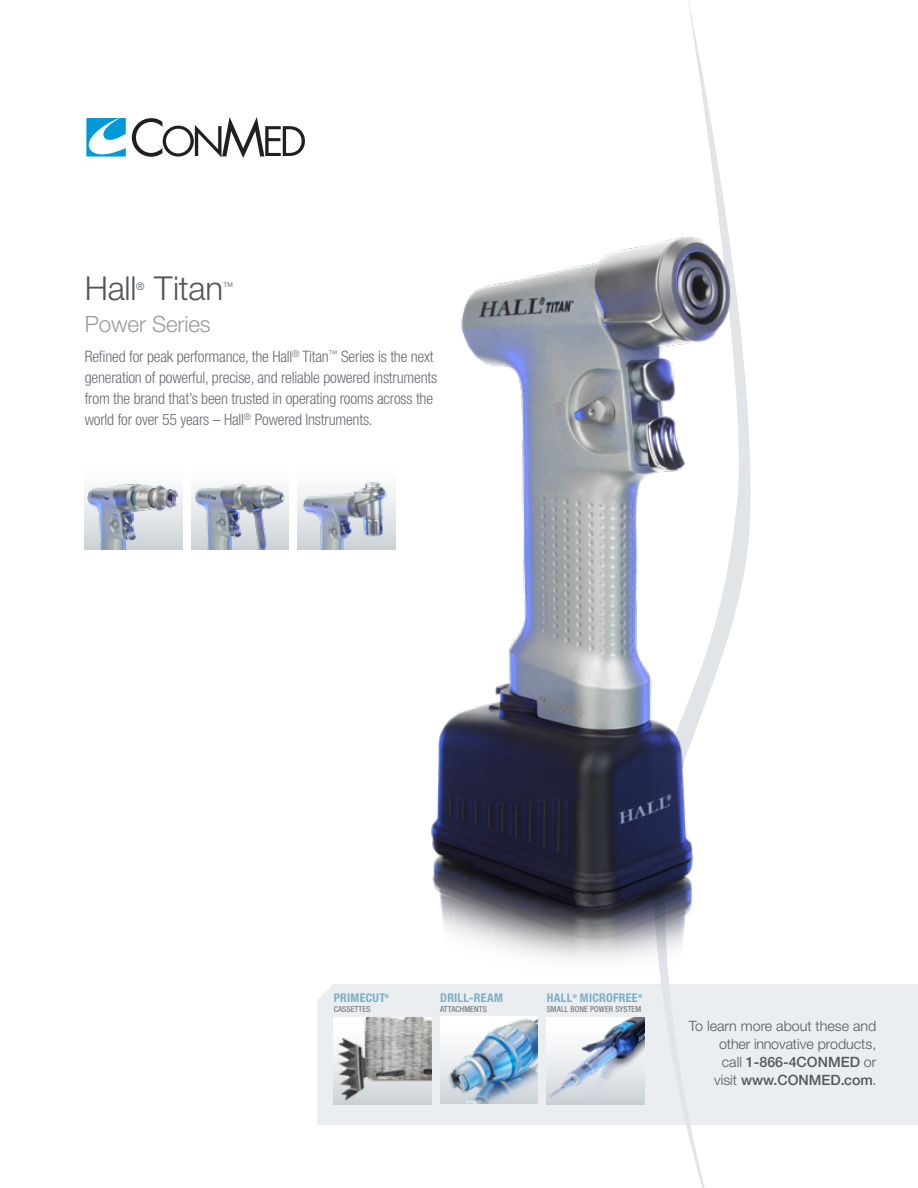
<style>
.page{position:relative;width:918px;height:1188px;background:#fff}
.page>*{position:absolute;margin:0;border:0;box-sizing:border-box;transform-origin:0 0}
.t1{font:300 33px "Helvetica Neue LT Std";letter-spacing:-.01em;color:#52575b}
.t2{font:300 22.5px "Helvetica Neue LT Std";letter-spacing:-.01em;color:#979da1}
.t3{font:300 condensed 15.75px/21px "Helvetica Neue LT Std";letter-spacing:-.01em;color:#676c71}
.t4{font:300 14.25px/18px "Helvetica Neue LT Std";color:#53585c;text-align:right}
.t5{font:700 condensed 12px "Helvetica Neue LT Std";letter-spacing:.025em;color:#7aaecb}
.t6{font:300 10.5px "Helvetica Neue LT Std";color:#52575b}
.t7{font:condensed 8.25px "Helvetica Neue LT Std";letter-spacing:.01em;color:#686d72}
.t8{font:700 condensed 5.25px "Helvetica Neue LT Std";color:#7aaecb}
.s1{font-weight:500}
</style>
<div class="page">
<div style="left:317px;top:984px;width:601px;height:141px;background:#ebeef0"></div>
<div style="left:334px;top:1017px;width:97px;height:87px;background:#cbd2d6"></div>
<img style="left:334px;top:1017px;width:97px;height:84px">
<div style="left:547px;top:1017px;width:97px;height:87px;background:linear-gradient(to bottom,#fff,#cfd5d9)"></div>
<img style="left:551px;top:1017px;width:90px;height:87px">
<svg style="left:641px;top:0;width:117px;height:1188px"></svg>
<img style="left:85px;top:483px;width:95px;height:67px">
<div style="left:191px;top:463px;width:98px;height:87px;background:linear-gradient(to bottom,#fff,#cdd4d8)"></div>
<svg style="left:132px;top:117px;width:173px;height:41px"></svg>
<svg style="left:86px;top:118px;width:40px;height:39px"></svg>
<img style="left:440px;top:1017px;width:98px;height:87px">
<img style="left:403px;top:217px;width:353px;height:768px">
<img style="left:191px;top:480px;width:95px;height:70px">
<img style="left:298px;top:482px;width:95px;height:68px">
<h1 class="t1" style="left:85px;top:268px;width:53px">Hall</h1>
<p class="t6" style="left:136px;top:280px;width:10px">®</p>
<h1 class="t1" style="left:154px;top:268px;width:70px">Titan</h1>
<p class="t6" style="left:223px;top:280px;width:12px">™</p>
<h2 class="t2" style="left:85px;top:310px;width:128px">Power Series</h2>
<p class="t3" style="left:85px;top:346px;width:354px">Refined for peak performance, the Hall<sup>®</sup> Titan<sup>™</sup> Series is the next generation of powerful, precise, and reliable powered instruments from the brand that’s been trusted in operating rooms across the world for over 55 years – Hall<sup>®</sup> Powered Instruments.</p>
<p class="t5" style="left:334px;top:991px;width:53px">PRIMECUT</p>
<p class="t8" style="left:385px;top:993px;width:6px">®</p>
<p class="t7" style="left:334px;top:1004px;width:38px">CASSETTES</p>
<p class="t5" style="left:440px;top:991px;width:64px">DRILL-REAM</p>
<p class="t7" style="left:440px;top:1004px;width:48px">ATTACHMENTS</p>
<p class="t5" style="left:547px;top:991px;width:27px">HALL</p>
<p class="t8" style="left:573px;top:993px;width:6px">®</p>
<p class="t5" style="left:580px;top:991px;width:59px">MICROFREE</p>
<p class="t8" style="left:638px;top:993px;width:6px">®</p>
<p class="t7" style="left:547px;top:1004px;width:96px">SMALL BONE POWER SYSTEM</p>
<p class="t4" style="left:689px;top:1016px;width:189px">To learn more about these and other innovative products,<br>call <span class="s1">1-866-4CONMED</span> or<br>visit <span class="s1">www.CONMED.com</span>.</p>
</div>
